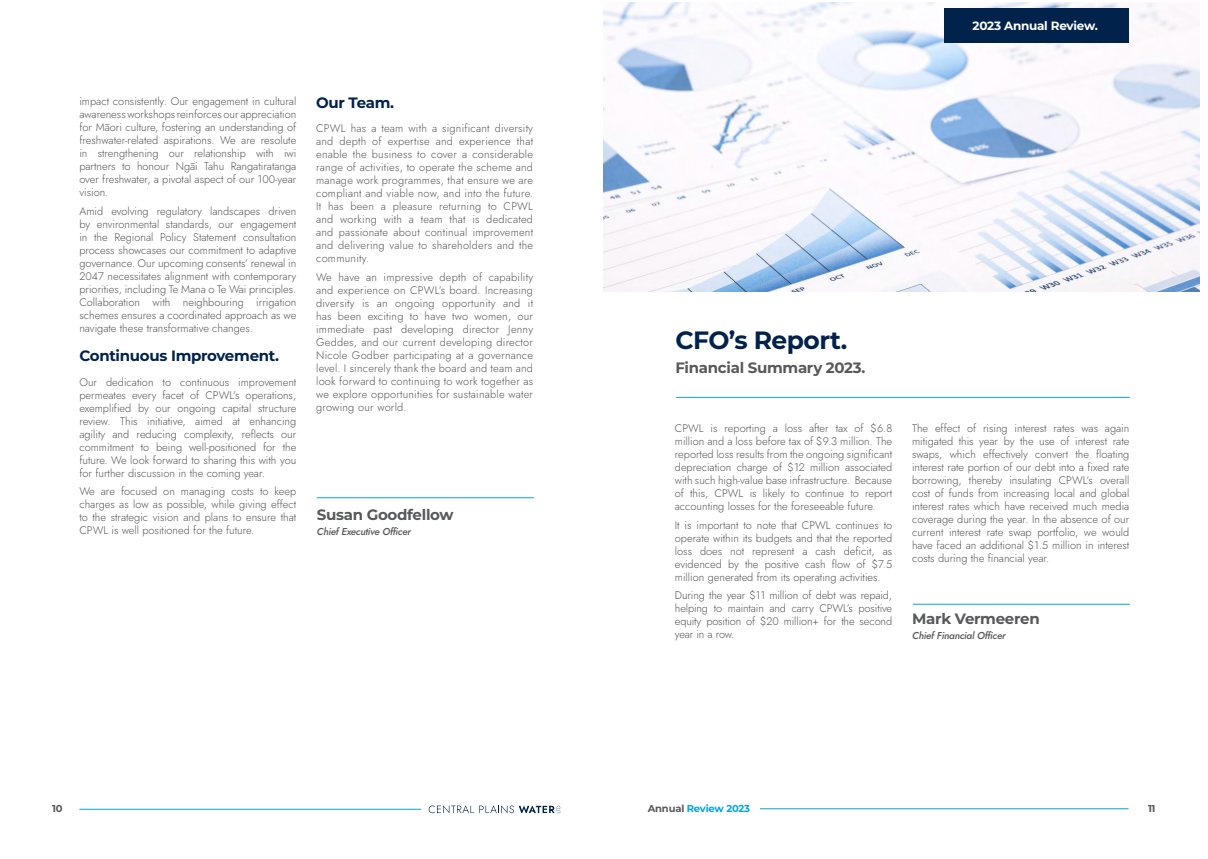
<style>
.page{position:relative;width:1208px;height:859px;background:#fff}
.page>*{position:absolute;margin:0;border:0;box-sizing:border-box;transform-origin:0 0}
.TITLE_8_no_line{font:700 25px "Montserrat";letter-spacing:-.02em;color:#00224b}
.t1{font:700 15px "Montserrat";letter-spacing:-.02em;color:#00224b}
.TITLE_3{font:700 15px "Montserrat";letter-spacing:-.02em;color:#57585a}
.TITLE_2_Left{font:700 15px "Montserrat";letter-spacing:-.02em;color:#57585a}
.TITLE_3-2{font:700 12px "Montserrat";letter-spacing:-.02em;color:#fff}
.t2{font:11px/13px "Jost";color:#57585a;text-align:justify}
.t3{font:italic 10px "Jost";letter-spacing:-.02em;color:#57585a}
.t4{font:700 10px "Montserrat";letter-spacing:-.02em;color:#05a4e0}
.t5{font:700 10px "Montserrat";color:#57585a}
.s1{color:#57585a}
</style>
<div class="page">
<hr style="left:79px;top:809px;width:342px;height:1px;background:#05a4e0">
<svg style="left:429px;top:805px;width:131px;height:8px"></svg>
<hr style="left:676px;top:397px;width:453px;height:1px;background:#05a4e0">
<img style="left:604px;top:2px;width:595px;height:290px">
<div style="left:944px;top:9px;width:184px;height:34px;background:#00224b"></div>
<hr style="left:317px;top:497px;width:217px;height:1px;background:#05a4e0">
<hr style="left:913px;top:604px;width:216px;height:1px;background:#05a4e0">
<hr style="left:760px;top:808px;width:368px;height:1px;background:#05a4e0">
<p class="t2" style="left:79px;top:95px;width:218px">impact consistently. Our engagement in cultural awareness workshops reinforces our appreciation for Māori culture, fostering an understanding of freshwater-related aspirations. We are resolute in strengthening our relationship with iwi partners to honour Ngāi Tahu Rangatiratanga over freshwater, a pivotal aspect of our 100-year vision.</p>
<p class="t2" style="left:79px;top:205px;width:218px">Amid evolving regulatory landscapes driven by environmental standards, our engagement in the Regional Policy Statement consultation process showcases our commitment to adaptive governance. Our upcoming consents’ renewal in 2047 necessitates alignment with contemporary priorities, including Te Mana o Te Wai principles.<br>Collaboration with neighbouring irrigation schemes ensures a coordinated approach as we navigate these transformative changes.</p>
<p class="t1" style="left:79px;top:345px;width:201px">Continuous Improvement.</p>
<p class="t2" style="left:79px;top:375px;width:218px">Our dedication to continuous improvement permeates every facet of CPWL’s operations, exemplified by our ongoing capital structure review. This initiative, aimed at enhancing agility and reducing complexity, reflects our commitment to being well-positioned for the future. We look forward to sharing this with you for further discussion in the coming year.</p>
<p class="t2" style="left:79px;top:485px;width:218px">We are focused on managing costs to keep charges as low as possible, while giving effect to the strategic vision and plans to ensure that CPWL is well positioned for the future.</p>
<p class="t1" style="left:316px;top:92px;width:79px">Our Team.</p>
<p class="t2" style="left:316px;top:122px;width:218px">CPWL has a team with a significant diversity and depth of expertise and experience that enable the business to cover a considerable range of activities, to operate the scheme and manage work programmes, that ensure we are compliant and viable now, and into the future.<br>It has been a pleasure returning to CPWL and working with a team that is dedicated and passionate about continual improvement and delivering value to shareholders and the community.</p>
<p class="t2" style="left:316px;top:271px;width:218px">We have an impressive depth of capability and experience on CPWL’s board. Increasing diversity is an ongoing opportunity and it has been exciting to have two women, our immediate past developing director Jenny Geddes, and our current developing director Nicole Godber participating at a governance level. I sincerely thank the board and team and look forward to continuing to work together as we explore opportunities for sustainable water growing our world.</p>
<p class="TITLE_3" style="left:317px;top:504px;width:138px">Susan Goodfellow</p>
<p class="t3" style="left:317px;top:524px;width:96px">Chief Executive Officer</p>
<p class="TITLE_3-2" style="left:972px;top:17px;width:127px">2023 Annual Review.</p>
<p class="TITLE_8_no_line" style="left:675px;top:322px;width:173px">CFO’s Report.</p>
<p class="TITLE_2_Left" style="left:675px;top:356px;width:191px">Financial Summary 2023.</p>
<p class="t2" style="left:675px;top:422px;width:219px">CPWL is reporting a loss after tax of $6.8 million and a loss before tax of $9.3 million. The reported loss results from the ongoing significant depreciation charge of $12 million associated with such high-value base infrastructure. Because of this, CPWL is likely to continue to report accounting losses for the foreseeable future.</p>
<p class="t2" style="left:675px;top:518px;width:219px">It is important to note that CPWL continues to operate within its budgets and that the reported loss does not represent a cash deficit, as evidenced by the positive cash flow of $7.5 million generated from its operating activities.</p>
<p class="t2" style="left:675px;top:589px;width:219px">During the year $11 million of debt was repaid, helping to maintain and carry CPWL’s positive equity position of $20 million+ for the second year in a row.</p>
<p class="t2" style="left:912px;top:422px;width:219px">The effect of rising interest rates was again mitigated this year by the use of interest rate swaps, which effectively convert the floating interest rate portion of our debt into a fixed rate borrowing, thereby insulating CPWL’s overall cost of funds from increasing local and global interest rates which have received much media coverage during the year. In the absence of our current interest rate swap portfolio, we would have faced an additional $1.5 million in interest costs during the financial year.</p>
<p class="TITLE_3" style="left:912px;top:608px;width:129px">Mark Vermeeren</p>
<p class="t3" style="left:912px;top:629px;width:95px">Chief Financial Officer</p>
<p class="t5" style="left:52px;top:801px;width:12px">10</p>
<p class="t4" style="left:648px;top:802px;width:104px"><span class="s1">Annual</span> Review 2023</p>
<p class="t5" style="left:1148px;top:801px;width:9px">11</p>
</div>
